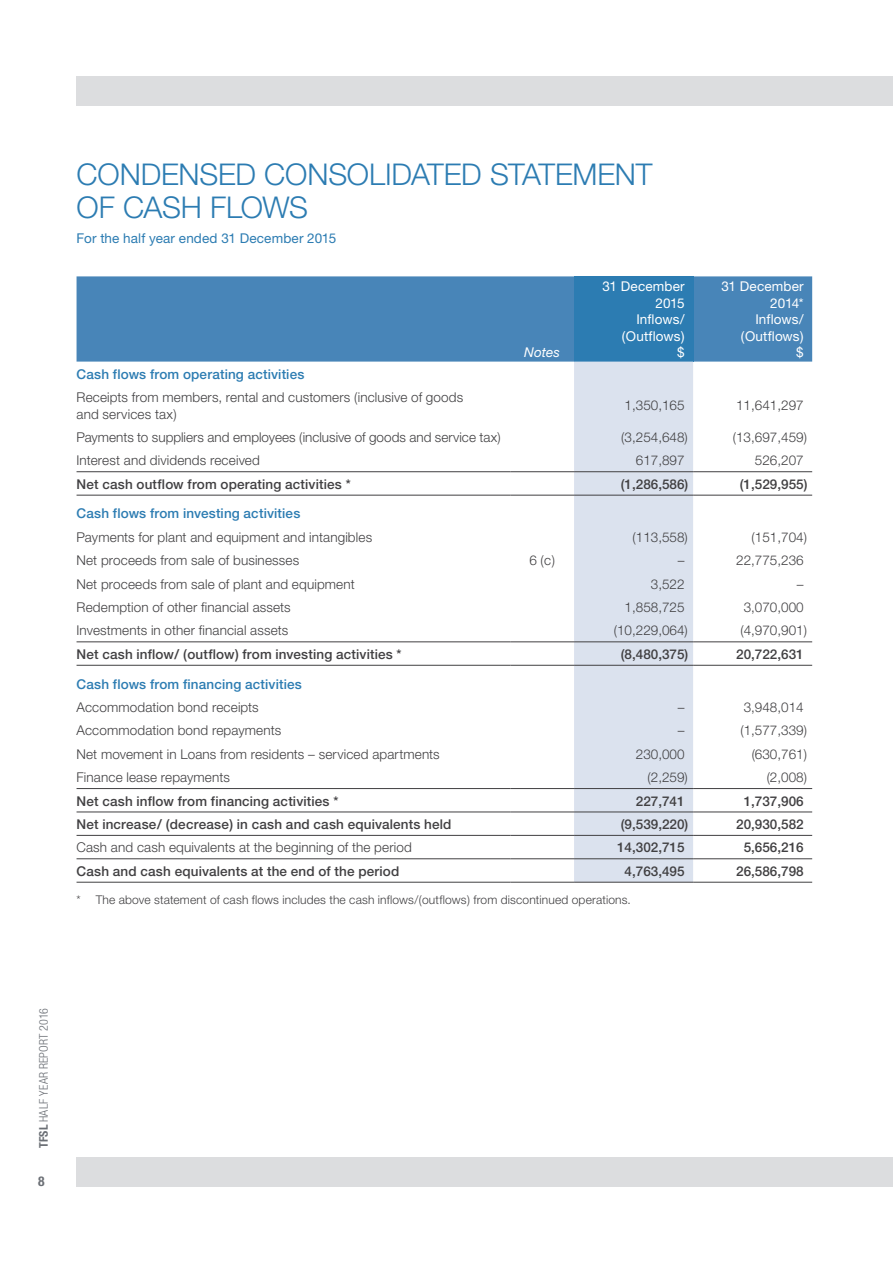
<style>
.page{position:relative;width:893px;height:1263px;background:#fff}
.page>*{position:absolute;margin:0;border:0;box-sizing:border-box;transform-origin:0 0}
.t1{font:300 30px/33px "Helvetica Neue";letter-spacing:-.01em;color:#2c7cb2}
.t2{font:300 13.5px/16.5px "Helvetica Neue";letter-spacing:.01em;color:#414042}
.t3{font:500 13.5px "Helvetica Neue";letter-spacing:.01em;color:#414042}
.t4{font:500 13.5px "Helvetica Neue";letter-spacing:.01em;color:#2c7cb2}
.t5{font:13.5px/16.5px "Helvetica Neue";letter-spacing:.01em;color:#fff;text-align:right}
.t6{font:13.5px "Helvetica Neue";letter-spacing:.01em;color:#2c7cb2}
.t7{font:italic 13.5px "Helvetica Neue";letter-spacing:.005em;color:#fff}
.t8{font:700 condensed 13.5px "Helvetica Neue";color:#6b6f75}
.t9{font:300 12px "Helvetica Neue";letter-spacing:.015em;color:#414042}
.t10{font:300 condensed 12px "Helvetica Neue";letter-spacing:.015em;color:#6b6f75}
.s1{font-weight:700}
</style>
<div class="page">
<div style="left:77px;top:1157px;width:816px;height:29px;background:#dcdddf"></div>
<div style="left:77px;top:77px;width:816px;height:29px;background:#dcdddf"></div>
<div style="left:77px;top:276px;width:735px;height:86px;background:#4885b8"></div>
<div style="left:574px;top:276px;width:119px;height:86px;background:#2c7cb2"></div>
<div style="left:574px;top:362px;width:119px;height:520px;background:#dbe2ee"></div>
<hr style="left:77px;top:812px;width:433px;height:1px;background:#414042">
<hr style="left:510px;top:812px;width:64px;height:1px;background:#414042">
<hr style="left:574px;top:812px;width:119px;height:1px;background:#414042">
<hr style="left:693px;top:812px;width:119px;height:1px;background:#414042">
<hr style="left:510px;top:835px;width:64px;height:1px;background:#414042">
<hr style="left:574px;top:835px;width:119px;height:1px;background:#414042">
<hr style="left:693px;top:835px;width:119px;height:1px;background:#414042">
<hr style="left:510px;top:858px;width:64px;height:1px;background:#414042">
<hr style="left:574px;top:858px;width:119px;height:1px;background:#414042">
<hr style="left:693px;top:858px;width:119px;height:1px;background:#414042">
<hr style="left:77px;top:858px;width:433px;height:1px;background:#414042">
<hr style="left:77px;top:882px;width:433px;height:1px;background:#414042">
<hr style="left:77px;top:788px;width:433px;height:1px;background:#414042">
<hr style="left:77px;top:835px;width:433px;height:1px;background:#414042">
<hr style="left:77px;top:642px;width:433px;height:1px;background:#414042">
<hr style="left:77px;top:665px;width:433px;height:1px;background:#414042">
<hr style="left:77px;top:471px;width:433px;height:1px;background:#414042">
<hr style="left:77px;top:495px;width:433px;height:1px;background:#414042">
<hr style="left:510px;top:471px;width:64px;height:1px;background:#414042">
<hr style="left:510px;top:495px;width:64px;height:1px;background:#414042">
<hr style="left:574px;top:471px;width:119px;height:1px;background:#414042">
<hr style="left:574px;top:495px;width:119px;height:1px;background:#414042">
<hr style="left:693px;top:471px;width:119px;height:1px;background:#414042">
<hr style="left:693px;top:495px;width:119px;height:1px;background:#414042">
<hr style="left:510px;top:642px;width:64px;height:1px;background:#414042">
<hr style="left:510px;top:665px;width:64px;height:1px;background:#414042">
<hr style="left:574px;top:642px;width:119px;height:1px;background:#414042">
<hr style="left:574px;top:665px;width:119px;height:1px;background:#414042">
<hr style="left:693px;top:642px;width:119px;height:1px;background:#414042">
<hr style="left:693px;top:665px;width:119px;height:1px;background:#414042">
<hr style="left:510px;top:788px;width:64px;height:1px;background:#414042">
<hr style="left:510px;top:882px;width:64px;height:1px;background:#414042">
<hr style="left:574px;top:788px;width:119px;height:1px;background:#414042">
<hr style="left:574px;top:882px;width:119px;height:1px;background:#414042">
<hr style="left:693px;top:788px;width:119px;height:1px;background:#414042">
<hr style="left:693px;top:882px;width:119px;height:1px;background:#414042">
<h1 class="t1" style="left:77px;top:157px;width:577px">CONDENSED CONSOLIDATED STATEMENT<br>OF CASH FLOWS</h1>
<p class="t6" style="left:77px;top:230px;width:261px">For the half year ended 31 December 2015</p>
<p class="t7" style="left:524px;top:344px;width:37px">Notes</p>
<p class="t5" style="left:602px;top:278px;width:84px">31 December<br>2015<br>Inflows/ (Outflows)<br>$</p>
<p class="t5" style="left:721px;top:278px;width:84px">31 December<br>2014*<br>Inflows/ (Outflows)<br>$</p>
<p class="t4" style="left:77px;top:366px;width:229px">Cash flows from operating activities</p>
<p class="t2" style="left:77px;top:389px;width:388px">Receipts from members, rental and customers (inclusive of goods and services tax)</p>
<p class="t2" style="left:625px;top:397px;width:62px">1,350,165</p>
<p class="t2" style="left:736px;top:397px;width:69px">11,641,297</p>
<p class="t2" style="left:77px;top:429px;width:426px">Payments to suppliers and employees (inclusive of goods and service tax)</p>
<p class="t2" style="left:621px;top:429px;width:68px">(3,254,648)</p>
<p class="t2" style="left:733px;top:429px;width:76px">(13,697,459)</p>
<p class="t2" style="left:77px;top:452px;width:185px">Interest and dividends received</p>
<p class="t2" style="left:636px;top:452px;width:50px">617,897</p>
<p class="t2" style="left:755px;top:452px;width:50px">526,207</p>
<p class="t3" style="left:77px;top:476px;width:276px">Net cash outflow from operating activities *</p>
<p class="t3" style="left:621px;top:476px;width:69px">(1,286,586)</p>
<p class="t3" style="left:740px;top:476px;width:69px">(1,529,955)</p>
<p class="t4" style="left:77px;top:505px;width:225px">Cash flows from investing activities</p>
<p class="t2" style="left:77px;top:528px;width:297px">Payments for plant and equipment and intangibles</p>
<p class="t2" style="left:633px;top:528px;width:57px">(113,558)</p>
<p class="t2" style="left:752px;top:528px;width:57px">(151,704)</p>
<p class="t2" style="left:77px;top:552px;width:224px">Net proceeds from sale of businesses</p>
<p class="t2" style="left:529px;top:552px;width:27px">6 (c)</p>
<p class="t2" style="left:678px;top:552px;width:8px">–</p>
<p class="t2" style="left:736px;top:552px;width:69px">22,775,236</p>
<p class="t2" style="left:77px;top:575px;width:280px">Net proceeds from sale of plant and equipment</p>
<p class="t2" style="left:651px;top:575px;width:35px">3,522</p>
<p class="t2" style="left:797px;top:575px;width:8px">–</p>
<p class="t2" style="left:77px;top:599px;width:216px">Redemption of other financial assets</p>
<p class="t2" style="left:625px;top:599px;width:62px">1,858,725</p>
<p class="t2" style="left:744px;top:599px;width:62px">3,070,000</p>
<p class="t2" style="left:77px;top:622px;width:213px">Investments in other financial assets</p>
<p class="t2" style="left:614px;top:622px;width:76px">(10,229,064)</p>
<p class="t2" style="left:740px;top:622px;width:68px">(4,970,901)</p>
<p class="t3" style="left:77px;top:646px;width:327px">Net cash inflow/ (outflow) from investing activities *</p>
<p class="t3" style="left:621px;top:646px;width:69px">(8,480,375)</p>
<p class="t3" style="left:736px;top:646px;width:69px">20,722,631</p>
<p class="t4" style="left:77px;top:676px;width:227px">Cash flows from financing activities</p>
<p class="t2" style="left:77px;top:698px;width:184px">Accommodation bond receipts</p>
<p class="t2" style="left:678px;top:698px;width:8px">–</p>
<p class="t2" style="left:744px;top:698px;width:62px">3,948,014</p>
<p class="t2" style="left:77px;top:722px;width:206px">Accommodation bond repayments</p>
<p class="t2" style="left:678px;top:722px;width:8px">–</p>
<p class="t2" style="left:740px;top:722px;width:68px">(1,577,339)</p>
<p class="t2" style="left:77px;top:745px;width:365px">Net movement in Loans from residents – serviced apartments</p>
<p class="t2" style="left:636px;top:745px;width:50px">230,000</p>
<p class="t2" style="left:752px;top:745px;width:57px">(630,761)</p>
<p class="t2" style="left:77px;top:769px;width:155px">Finance lease repayments</p>
<p class="t2" style="left:648px;top:769px;width:42px">(2,259)</p>
<p class="t2" style="left:767px;top:769px;width:42px">(2,008)</p>
<p class="t3" style="left:77px;top:793px;width:263px">Net cash inflow from financing activities *</p>
<p class="t3" style="left:636px;top:793px;width:50px">227,741</p>
<p class="t3" style="left:744px;top:793px;width:62px">1,737,906</p>
<p class="t3" style="left:77px;top:816px;width:376px">Net increase/ (decrease) in cash and cash equivalents held</p>
<p class="t3" style="left:621px;top:816px;width:69px">(9,539,220)</p>
<p class="t3" style="left:736px;top:816px;width:69px">20,930,582</p>
<p class="t2" style="left:77px;top:839px;width:337px">Cash and cash equivalents at the beginning of the period</p>
<p class="t3" style="left:617px;top:839px;width:69px">14,302,715</p>
<p class="t3" style="left:744px;top:839px;width:62px">5,656,216</p>
<p class="t3" style="left:77px;top:863px;width:324px">Cash and cash equivalents at the end of the period</p>
<p class="t3" style="left:625px;top:863px;width:62px">4,763,495</p>
<p class="t3" style="left:736px;top:863px;width:69px">26,586,798</p>
<p class="t9" style="left:77px;top:892px;width:556px">* The above statement of cash flows includes the cash inflows/(outflows) from discontinued operations.</p>
<p class="t10" style="left:37px;top:1148px;width:142px;rotate:-90deg"><span class="s1">TFSL</span> Half Year Report 2016</p>
<p class="t8" style="left:38px;top:1173px;width:8px">8</p>
</div>
